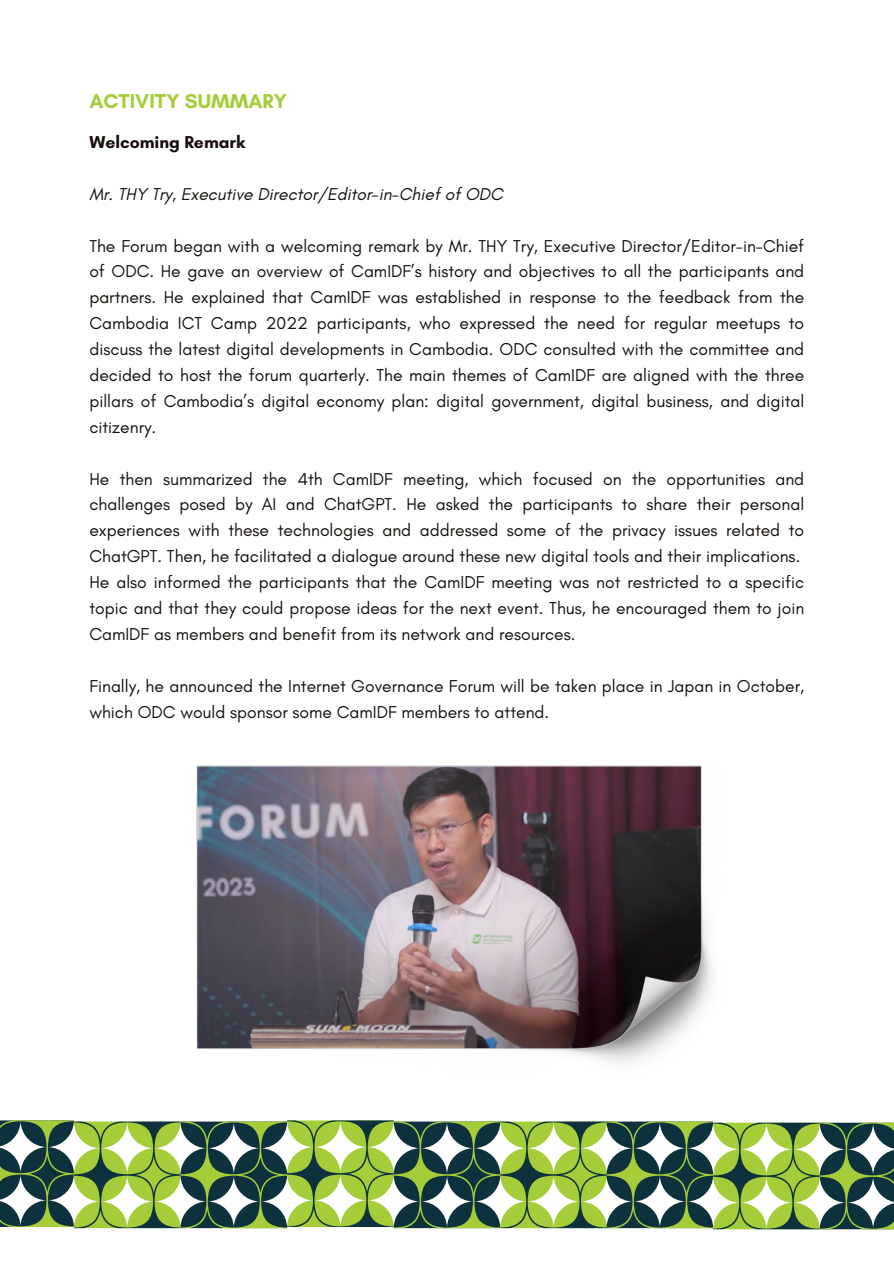
<style>
.page{position:relative;width:894px;height:1264px;background:#fff}
.page>*{position:absolute;margin:0;border:0;box-sizing:border-box;transform-origin:0 0}
.t1{font:700 20.4px "Glacial Indifference";color:#a4cd39}
.t2{font:17.55px/25.8px "Glacial Indifference";color:#190e0c}
.t3{font:italic 17.55px "Glacial Indifference";color:#190e0c}
.t4{font:700 17.55px "Glacial Indifference";color:#190e0c}
</style>
<div class="page">
<svg style="left:0;top:1120px;width:893px;height:109px"></svg>
<img style="left:197px;top:765px;width:516px;height:298px">
<p class="t1" style="left:89px;top:89px;width:199px">ACTIVITY SUMMARY</p>
<p class="t4" style="left:89px;top:131px;width:157px">Welcoming Remark</p>
<p class="t3" style="left:89px;top:183px;width:415px">Mr. THY Try, Executive Director/Editor-in-Chief of ODC</p>
<p class="t2" style="left:89px;top:232px;width:716px;text-align:justify">The Forum began with a welcoming remark by Mr. THY Try, Executive Director/Editor-in-Chief of ODC. He gave an overview of CamIDF’s history and objectives to all the participants and partners. He explained that CamIDF was established in response to the feedback from the Cambodia ICT Camp 2022 participants, who expressed the need for regular meetups to discuss the latest digital developments in Cambodia. ODC consulted with the committee and decided to host the forum quarterly. The main themes of CamIDF are aligned with the three pillars of Cambodia’s digital economy plan: digital government, digital business, and digital citizenry.</p>
<p class="t2" style="left:89px;top:465px;width:716px">He then summarized the 4th CamIDF meeting, which focused on the opportunities and challenges posed by AI and ChatGPT. He asked the participants to share their personal experiences with these technologies and addressed some of the privacy issues related to ChatGPT. Then, he facilitated a dialogue around these new digital tools and their implications.<br>He also informed the participants that the CamIDF meeting was not restricted to a specific topic and that they could propose ideas for the next event. Thus, he encouraged them to join CamIDF as members and benefit from its network and resources.</p>
<p class="t2" style="left:89px;top:672px;width:716px">Finally, he announced the Internet Governance Forum will be taken place in Japan in October, which ODC would sponsor some CamIDF members to attend.</p>
</div>
